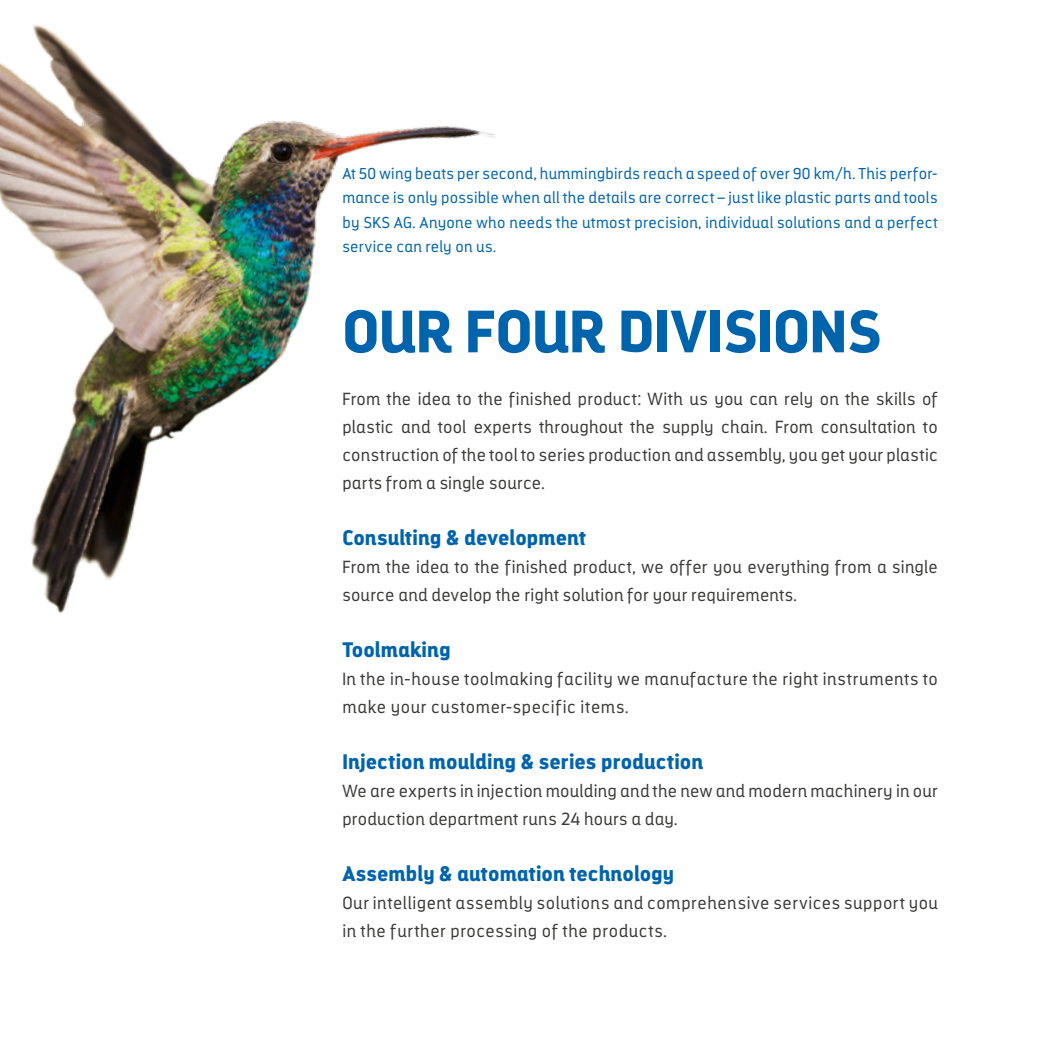
<style>
.page{position:relative;width:1042px;height:1042px;background:#fff}
.page>*{position:absolute;margin:0;border:0;box-sizing:border-box;transform-origin:0 0}
.t1{font:700 59.5px "Darwin Alt Office";letter-spacing:-.005em;color:#0064ac}
.t2{font:700 21px "Darwin Alt Office";letter-spacing:.01em;color:#0064ac}
.t3{font:17.5px/28px "Darwin Alt Office";letter-spacing:.03em;color:#3a3a39}
.t4{font:15.75px/24.5px "Darwin Alt Office";letter-spacing:.025em;color:#0064ac;text-align:justify}
</style>
<div class="page">
<img style="left:0;top:25px;width:495px;height:589px">
<p class="t4" style="left:342px;top:161px;width:597px">At 50 wing beats per second, hummingbirds reach a speed of over 90 km/h. This perfor&shy;mance is only possible when all the details are correct – just like plastic parts and tools by SKS AG. Anyone who needs the utmost precision, individual solutions and a perfect service can rely on us.</p>
<h1 class="t1" style="left:342px;top:295px;width:541px">OUR FOUR DIVISIONS</h1>
<p class="t3" style="left:342px;top:385px;width:597px;text-align:justify">From the idea to the finished product: With us you can rely on the skills of plastic and tool experts throughout the supply chain. From consultation to construction of the tool to series production and assembly, you get your plastic parts from a single source.</p>
<p class="t2" style="left:342px;top:525px;width:245px">Consulting &amp; development</p>
<p class="t3" style="left:342px;top:553px;width:597px">From the idea to the finished product, we offer you everything from a single source and develop the right solution for your requirements.</p>
<p class="t2" style="left:342px;top:637px;width:110px">Toolmaking</p>
<p class="t3" style="left:342px;top:665px;width:597px">In the in-house toolmaking facility we manufacture the right instruments to make your customer-specific items.</p>
<p class="t2" style="left:342px;top:749px;width:362px">Injection moulding &amp; series production</p>
<p class="t3" style="left:342px;top:777px;width:597px">We are experts in injection moulding and the new and modern machinery in our production department runs 24 hours a day.</p>
<p class="t2" style="left:342px;top:861px;width:333px">Assembly &amp; automation technology</p>
<p class="t3" style="left:342px;top:889px;width:597px">Our intelligent assembly solutions and comprehensive services support you in the further processing of the products.</p>
</div>
